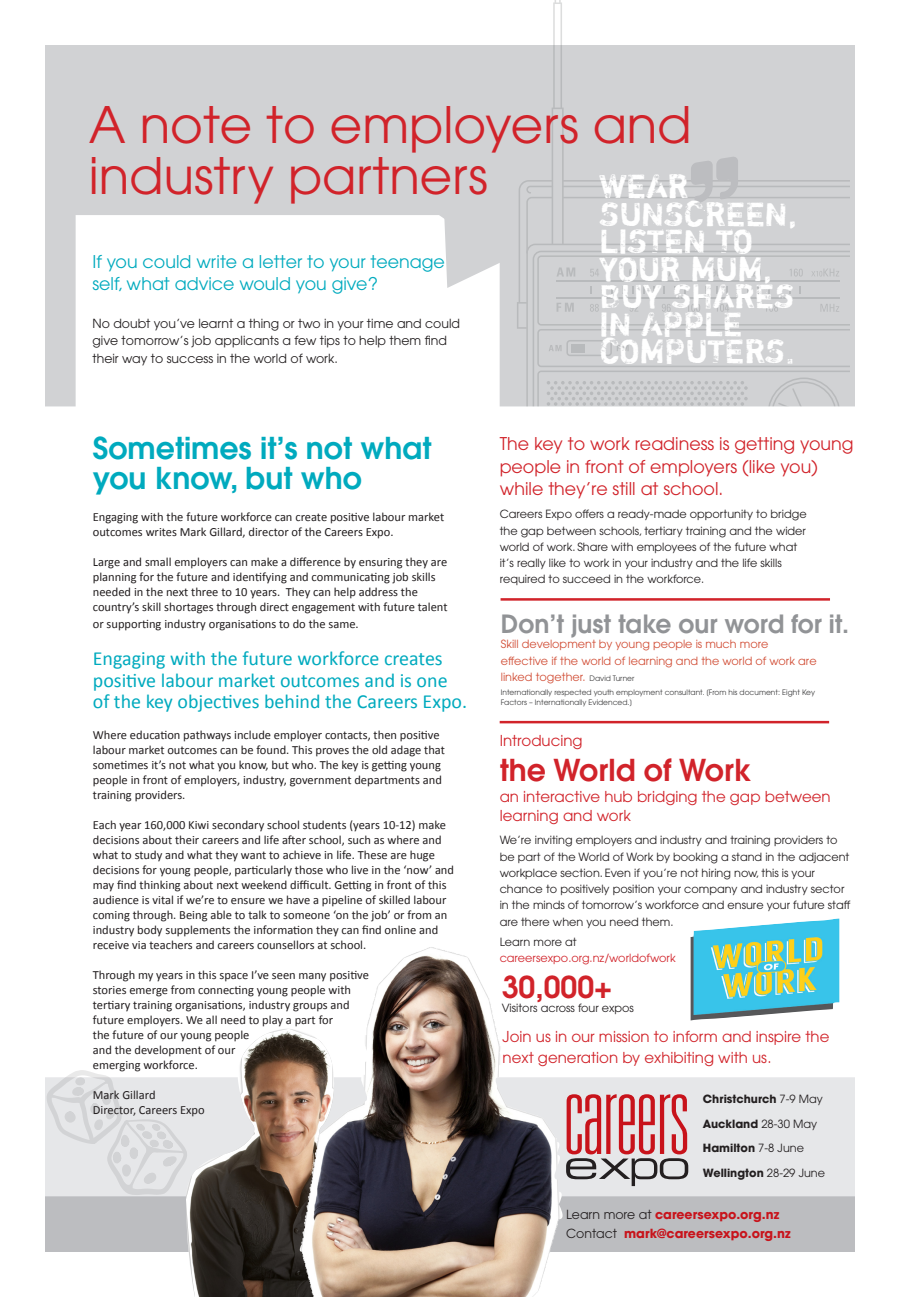
<style>
.page{position:relative;width:900px;height:1297px;background:#fff}
.page>*{position:absolute;margin:0;border:0;box-sizing:border-box;transform-origin:0 0}
.t1{font:50px/51.2px "Avant Garde";color:#d1232a}
.t2{font:33.75px/27.5px "Shortcut";color:#fff}
.t3{font:600 30px/30px "Avant Garde";color:#00aabe}
.t4{font:600 30px "Avant Garde";color:#d1232a}
.t5{font:600 25px "Avant Garde";color:#919396}
.t6{font:20px/21.2px "Calibri";color:#00aabe}
.t7{font:17.5px/22.5px "Avant Garde";color:#d1232a}
.t8{font:17.5px/22.5px "Avant Garde";color:#00aabe}
.t9{font:15px/21.2px "Avant Garde";color:#d1232a}
.t10{font:12.5px/15px "Calibri";color:#231f20}
.t11{font:12.5px/17.5px "Avant Garde";color:#231f20}
.t12{font:700 12.5px/18.8px "Avant Garde";color:#c8131b}
.t13{font:11.25px/16.2px "Avant Garde";color:#231f20}
.t14{font:11.25px/16.2px "Avant Garde";color:#d14d35}
.t15{font:700 11.25px "Avant Garde";color:#231f20}
.t16{font:11.25px/16.2px "Avant Garde";color:#d1232a}
.t17{font:7.5px/10px "Avant Garde";color:#3e3e3f}
.s1{font-size:7.5px;color:#3e3e3f}
.s2{color:#231f20}
.s3{font-weight:400}
.s4{font-weight:400;color:#231f20}
</style>
<div class="page">
<div style="left:45px;top:45px;width:810px;height:361px;background:#d1d2d4"></div>
<svg style="left:76px;top:215px;width:368px;height:191px"></svg>
<img style="left:189px;top:1029px;width:206px;height:268px">
<img style="left:360px;top:947px;width:71px;height:123px">
<hr style="left:501px;top:598px;width:329px;height:3px;background:#d1232a">
<svg style="left:45px;top:1070px;width:810px;height:182px;background:#aba1a1"></svg>
<svg style="left:444px;top:0;width:406px;height:406px"></svg>
<img style="left:691px;top:918px;width:148px;height:102px">
<hr style="left:500px;top:721px;width:329px;height:2px;background:#d1232a">
<p class="t1" style="left:89px;top:99px;width:604px">A note to employers and industry partners</p>
<p class="t2" style="left:600px;top:172px;width:199px">WEAR<br>SUNSCREEN,<br>LISTEN TO<br>YOUR MUM,<br>BUY SHARES<br>IN APPLE<br>COMPUTERS.</p>
<p class="t8" style="left:92px;top:250px;width:354px">If you could write a letter to your teenage self, what advice would you give?</p>
<p class="t11" style="left:92px;top:315px;width:369px">No doubt you’ve learnt a thing or two in your time and could give tomorrow’s job applicants a few tips to help them find their way to success in the world of work.</p>
<p class="t3" style="left:93px;top:433px;width:340px">Sometimes it’s not what you know, but who</p>
<p class="t10" style="left:93px;top:509px;width:353px">Engaging with the future workforce can create positive labour market outcomes writes Mark Gillard, director of the Careers Expo.</p>
<p class="t10" style="left:93px;top:554px;width:356px">Large and small employers can make a difference by ensuring they are planning for the future and identifying and communicating job skills needed in the next three to 10 years. They can help address the country’s skill shortages through direct engagement with future talent</p>
<p class="t10" style="left:93px;top:616px;width:267px">or supporting industry organisations to do the same.</p>
<p class="t6" style="left:93px;top:648px;width:376px">Engaging with the future workforce creates positive labour market outcomes and is one of the key objectives behind the Careers Expo.</p>
<p class="t10" style="left:93px;top:728px;width:354px">Where education pathways include employer contacts, then positive labour market outcomes can be found. This proves the old adage that sometimes it’s not what you know, but who. The key is getting young people in front of employers, industry, government departments and training providers.</p>
<p class="t10" style="left:93px;top:818px;width:363px">Each year 160,000 Kiwi secondary school students (years 10-12) make decisions about their careers and life after school, such as where and what to study and what they want to achieve in life. These are huge decisions for young people, particularly those who live in the ‘now’ and may find thinking about next weekend difficult. Getting in front of this audience is vital if we’re to ensure we have a pipeline of skilled labour coming through. Being able to talk to someone ‘on the job’ or from an industry body supplements the information they can find online and receive via teachers and careers counsellors at school.</p>
<p class="t10" style="left:93px;top:968px;width:278px">Through my years in this space I’ve seen many positive stories emerge from connecting young people with tertiary training organisations, industry groups and future employers. We all need to play a part for<br>the future of our young people<br>and the development of our<br>emerging workforce.</p>
<p class="t10" style="left:93px;top:1088px;width:113px">Mark Gillard<br>Director, Careers Expo</p>
<p class="t7" style="left:500px;top:432px;width:355px">The key to work readiness is getting young people in front of employers (like you) while they’re still at school.</p>
<p class="t13" style="left:500px;top:506px;width:309px">Careers Expo offers a ready-made opportunity to bridge the gap between schools, tertiary training and the wider world of work. Share with employees of the future what it’s really like to work in your industry and the life skills required to succeed in the workforce.</p>
<p class="t5" style="left:501px;top:607px;width:350px">Don’t just take our word for it.</p>
<p class="t14" style="left:501px;top:636px;width:317px">Skill development by young people is much more effective if the world of learning and the world of work are linked together. <span class="s1">David Turner</span></p>
<p class="t17" style="left:501px;top:687px;width:316px">Internationally respected youth employment consultant. [From his document: Eight Key<br>Factors – Internationally Evidenced.]</p>
<p class="t9" style="left:500px;top:730px;width:85px">Introducing</p>
<p class="t4" style="left:500px;top:750px;width:253px">the World of Work</p>
<p class="t9" style="left:500px;top:787px;width:332px;line-height:18.8px">an interactive hub bridging the gap between learning and work</p>
<p class="t13" style="left:500px;top:832px;width:352px">We’re inviting employers and industry and training providers to be part of the World of Work by booking a stand in the adjacent workplace section. Even if you’re not hiring now, this is your chance to positively position your company and industry sector in the minds of tomorrow’s workforce and ensure your future staff are there when you need them.</p>
<p class="t16" style="left:500px;top:934px;width:178px"><span class="s2">Learn more at </span>careersexpo.org.nz/worldofwork</p>
<p class="t4" style="left:502px;top:968px;width:112px">30,000+</p>
<p class="t13" style="left:502px;top:1000px;width:134px">Visitors across four expos</p>
<p class="t9" style="left:503px;top:1026px;width:328px">Join us in our mission to inform and inspire the next generation by exhibiting with us.</p>
<p class="t15" style="left:703px;top:1092px;width:122px">Christchurch <span class="s3">7-9 May</span></p>
<p class="t15" style="left:703px;top:1116px;width:116px">Auckland <span class="s3">28-30 May</span></p>
<p class="t15" style="left:703px;top:1141px;width:103px">Hamilton <span class="s3">7-8 June</span></p>
<p class="t15" style="left:703px;top:1165px;width:124px">Wellington <span class="s3">28-29 June</span></p>
<p class="t12" style="left:566px;top:1205px;width:226px"><span class="s4">Learn more at</span> careersexpo.org.nz<br><span class="s4">Contact</span> mark@careersexpo.org.nz</p>
</div>
